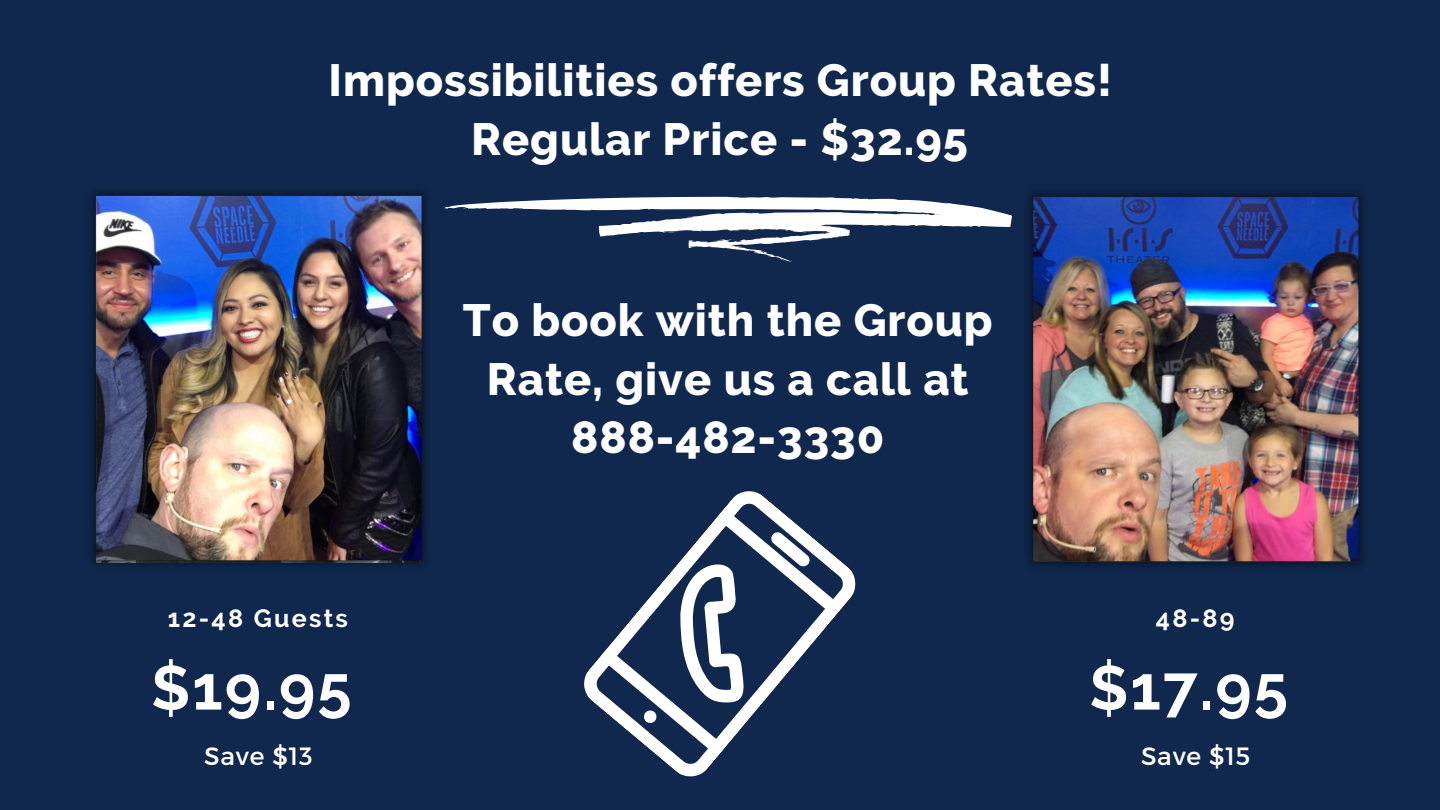
<style>
.page{position:relative;width:1440px;height:810px;background:#10284d}
.page>*{position:absolute;margin:0;border:0;box-sizing:border-box;transform-origin:0 0}
.t1{font:700 62px "Raleway";letter-spacing:.03em;color:#fff}
.t2{font:800 45px/58.5px "Raleway";letter-spacing:.02em;color:#fff;text-align:center}
.t3{font:700 25px "Raleway";letter-spacing:.09em;color:#fff}
.t4{font:25px "Montserrat";letter-spacing:.03em;color:#fff}
</style>
<div class="page">
<img style="left:91px;top:191px;width:336px;height:375px">
<img style="left:1028px;top:192px;width:336px;height:375px">
<svg style="left:444px;top:197px;width:568px;height:65px"></svg>
<svg style="left:584px;top:491px;width:272px;height:286px"></svg>
<svg style="left:599px;top:508px;width:244px;height:249px"></svg>
<p class="t2" style="left:329px;top:51px;width:785px">Impossibilities offers Group Rates!</p>
<p class="t2" style="left:471px;top:110px;width:498px">Regular Price - $32.95</p>
<p class="t3" style="left:168px;top:603px;width:182px">12-48 Guests</p>
<h1 class="t1" style="left:151px;top:651px;width:202px">$19.95</h1>
<p class="t4" style="left:204px;top:740px;width:110px">Save $13</p>
<p class="t2" style="left:463px;top:291px;width:531px">To book with the Group<br>Rate, give us a call at<br>888-482-3330</p>
<p class="t3" style="left:1156px;top:603px;width:80px">48-89</p>
<h1 class="t1" style="left:1089px;top:651px;width:200px">$17.95</h1>
<p class="t4" style="left:1141px;top:740px;width:111px">Save $15</p>
</div>
